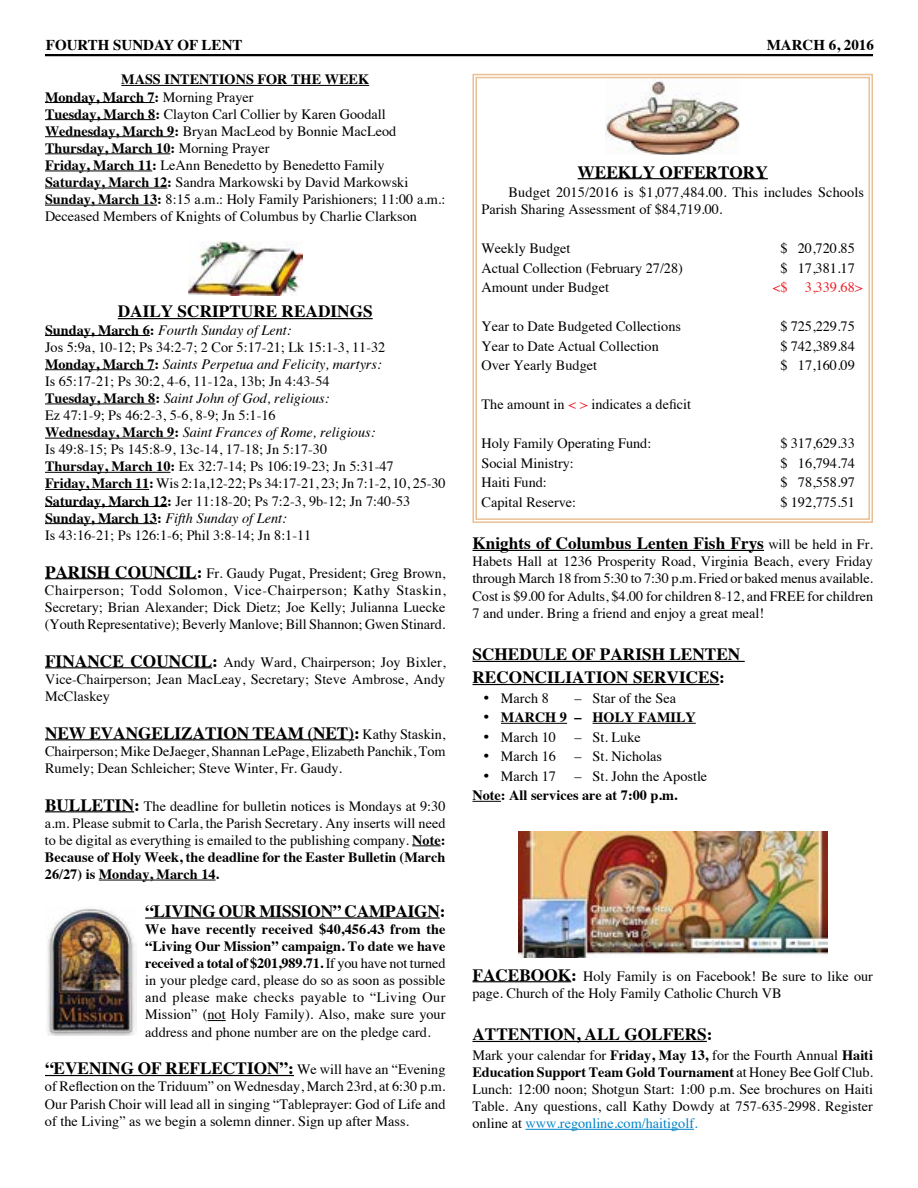
<style>
.page{position:relative;width:918px;height:1188px;background:#fff}
.page>*{position:absolute;margin:0;border:0;box-sizing:border-box;transform-origin:0 0}
.t1{font:700 17.25px/23.1px "Times";color:#000}
.t2{font:700 15px "Times";color:#000}
.t3{font:14.25px/17.1px "Times";color:#000;text-align:justify}
.t4{font:700 14.25px "Times";color:#000}
.t5{font:14.25px "Times";color:#ed1f24}
.s1{font-weight:700}
.s2{color:#ed1f24}
.s3{font-weight:400;font-size:14.25px}
.s4{font-style:italic}
.s5{font-weight:700;font-size:17.25px}
.s6{color:#0084c7}
</style>
<div class="page">
<hr style="left:45px;top:54px;width:828px;height:2px;background:#000">
<svg style="left:472px;top:73px;width:401px;height:450px"></svg>
<hr style="left:121px;top:85px;width:248px;height:1px;background:#000">
<hr style="left:45px;top:102px;width:110px;height:1px;background:#000">
<hr style="left:45px;top:119px;width:110px;height:1px;background:#000">
<hr style="left:45px;top:136px;width:129px;height:1px;background:#000">
<hr style="left:45px;top:153px;width:125px;height:1px;background:#000">
<hr style="left:45px;top:170px;width:107px;height:1px;background:#000">
<hr style="left:45px;top:188px;width:122px;height:1px;background:#000">
<hr style="left:45px;top:205px;width:112px;height:1px;background:#000">
<hr style="left:118px;top:318px;width:255px;height:1px;background:#000">
<hr style="left:45px;top:335px;width:105px;height:1px;background:#000">
<hr style="left:45px;top:369px;width:110px;height:1px;background:#000">
<hr style="left:45px;top:403px;width:110px;height:1px;background:#000">
<hr style="left:45px;top:438px;width:129px;height:1px;background:#000">
<hr style="left:45px;top:472px;width:125px;height:1px;background:#000">
<hr style="left:45px;top:489px;width:104px;height:1px;background:#000">
<hr style="left:45px;top:506px;width:122px;height:1px;background:#000">
<hr style="left:45px;top:523px;width:112px;height:1px;background:#000">
<hr style="left:45px;top:578px;width:152px;height:1px;background:#000">
<hr style="left:45px;top:667px;width:167px;height:1px;background:#000">
<hr style="left:45px;top:739px;width:309px;height:1px;background:#000">
<hr style="left:45px;top:811px;width:89px;height:1px;background:#000">
<svg style="left:412px;top:845px;width:29px;height:1px"></svg>
<hr style="left:99px;top:880px;width:117px;height:1px;background:#000">
<hr style="left:145px;top:917px;width:295px;height:2px;background:#000">
<svg style="left:208px;top:1020px;width:18px;height:1px"></svg>
<hr style="left:45px;top:1075px;width:249px;height:1px;background:#000">
<img style="left:188px;top:241px;width:114px;height:54px">
<img style="left:47px;top:908px;width:89px;height:128px">
<hr style="left:578px;top:178px;width:190px;height:1px;background:#000">
<hr style="left:472px;top:550px;width:292px;height:1px;background:#000">
<hr style="left:472px;top:661px;width:273px;height:1px;background:#000">
<hr style="left:472px;top:684px;width:247px;height:1px;background:#000">
<hr style="left:501px;top:723px;width:66px;height:1px;background:#000">
<hr style="left:592px;top:723px;width:104px;height:1px;background:#000">
<svg style="left:472px;top:801px;width:29px;height:1px"></svg>
<hr style="left:472px;top:981px;width:99px;height:1px;background:#000">
<hr style="left:472px;top:1041px;width:235px;height:1px;background:#000">
<hr style="left:526px;top:1129px;width:168px;height:1px;background:#0084c7">
<img style="left:606px;top:80px;width:134px;height:74px">
<img style="left:518px;top:832px;width:309px;height:126px">
<p class="t2" style="left:46px;top:31px;width:198px">FOURTH SUNDAY OF LENT</p>
<p class="t2" style="left:767px;top:31px;width:109px">MARCH 6, 2016</p>
<p class="t3" style="left:45px;top:70px;width:402px;text-align:left;text-indent:76px"><span class="s1">MASS INTENTIONS FOR THE WEEK<br>Monday, March 7:</span> Morning Prayer<br><span class="s1">Tuesday, March 8:</span> Clayton Carl Collier by Karen Goodall <span class="s1">Wednesday, March 9:</span> Bryan MacLeod by Bonnie MacLeod <span class="s1">Thursday, March 10:</span> Morning Prayer<br><span class="s1">Friday, March 11:</span> LeAnn Benedetto by Benedetto Family <span class="s1">Saturday, March 12:</span> Sandra Markowski by David Markowski <span class="s1">Sunday, March 13:</span> 8:15 a.m.: Holy Family Parishioners; 11:00 a.m.:<br>Deceased Members of Knights of Columbus by Charlie Clarkson</p>
<p class="t1" style="left:578px;top:158px;width:192px">WEEKLY OFFERTORY</p>
<p class="t3" style="left:481px;top:183px;width:384px;text-indent:27px">Budget 2015/2016 is $1,077,484.00. This includes Schools<br>Parish Sharing Assessment of $84,719.00.</p>
<p class="t3" style="left:481px;top:239px;width:91px">Weekly Budget</p>
<p class="t3" style="left:780px;top:239px;width:76px">$ 20,720.85</p>
<p class="t3" style="left:482px;top:258px;width:203px">Actual Collection (February 27/28)</p>
<p class="t3" style="left:780px;top:258px;width:76px">$ 17,381.17</p>
<p class="t3" style="left:482px;top:278px;width:129px">Amount under Budget</p>
<p class="t5" style="left:772px;top:274px;width:92px">&lt;$ 3,339.68&gt;</p>
<p class="t3" style="left:482px;top:317px;width:201px">Year to Date Budgeted Collections</p>
<p class="t3" style="left:780px;top:317px;width:76px">$ 725,229.75</p>
<p class="t3" style="left:482px;top:336px;width:179px">Year to Date Actual Collection</p>
<p class="t3" style="left:780px;top:336px;width:76px">$ 742,389.84</p>
<p class="t3" style="left:482px;top:356px;width:117px">Over Yearly Budget</p>
<p class="t3" style="left:780px;top:356px;width:76px">$ 17,160.09</p>
<p class="t3" style="left:482px;top:395px;width:211px">The amount in <span class="s2">&lt; &gt;</span> indicates a deficit</p>
<p class="t3" style="left:482px;top:434px;width:171px">Holy Family Operating Fund:</p>
<p class="t3" style="left:780px;top:434px;width:76px">$ 317,629.33</p>
<p class="t3" style="left:482px;top:453px;width:94px">Social Ministry:</p>
<p class="t3" style="left:780px;top:453px;width:76px">$ 16,794.74</p>
<p class="t3" style="left:482px;top:473px;width:67px">Haiti Fund:</p>
<p class="t3" style="left:780px;top:473px;width:76px">$ 78,558.97</p>
<p class="t3" style="left:482px;top:492px;width:96px">Capital Reserve:</p>
<p class="t3" style="left:780px;top:492px;width:76px">$ 192,775.51</p>
<p class="t1" style="left:472px;top:530px;width:402px">Knights of Columbus Lenten Fish Frys <span class="s3">will be held in Fr.</span></p>
<p class="t3" style="left:473px;top:552px;width:402px">Habets Hall at 1236 Prosperity Road, Virginia Beach, every Friday through March 18 from 5:30 to 7:30 p.m. Fried or baked menus available.<br>Cost is $9.00 for Adults, $4.00 for children 8-12, and FREE for children 7 and under. Bring a friend and enjoy a great meal!</p>
<p class="t1" style="left:472px;top:641px;width:269px">SCHEDULE OF PARISH LENTEN<br>RECONCILIATION SERVICES:</p>
<p class="t3" style="left:483px;top:688px;width:67px">• March 8</p>
<p class="t3" style="left:574px;top:688px;width:103px">– Star of the Sea</p>
<p class="t4" style="left:483px;top:704px;width:214px">• MARCH 9 – HOLY FAMILY</p>
<p class="t3" style="left:483px;top:727px;width:75px">• March 10</p>
<p class="t3" style="left:574px;top:727px;width:68px">– St. Luke</p>
<p class="t3" style="left:483px;top:747px;width:75px">• March 16</p>
<p class="t3" style="left:574px;top:747px;width:89px">– St. Nicholas</p>
<p class="t3" style="left:483px;top:766px;width:75px">• March 17</p>
<p class="t3" style="left:574px;top:766px;width:134px">– St. John the Apostle</p>
<p class="t4" style="left:472px;top:782px;width:206px">Note: All services are at 7:00 p.m.</p>
<p class="t1" style="left:118px;top:298px;width:256px">DAILY SCRIPTURE READINGS</p>
<p class="t3" style="left:45px;top:320px;width:402px;text-align:left"><span class="s1">Sunday, March 6:</span> <span class="s4">Fourth Sunday of Lent:<br></span>Jos 5:9a, 10-12; Ps 34:2-7; 2 Cor 5:17-21; Lk 15:1-3, 11-32<br><span class="s1">Monday, March 7:</span> <span class="s4">Saints Perpetua and Felicity, martyrs:<br></span>Is 65:17-21; Ps 30:2, 4-6, 11-12a, 13b; Jn 4:43-54<br><span class="s1">Tuesday, March 8:</span> <span class="s4">Saint John of God, religious:<br></span>Ez 47:1-9; Ps 46:2-3, 5-6, 8-9; Jn 5:1-16<br><span class="s1">Wednesday, March 9:</span> <span class="s4">Saint Frances of Rome, religious:<br></span>Is 49:8-15; Ps 145:8-9, 13c-14, 17-18; Jn 5:17-30<br><span class="s1">Thursday, March 10:</span> Ex 32:7-14; Ps 106:19-23; Jn 5:31-47<br><span class="s1">Friday, March 11:</span> Wis 2:1a,12-22; Ps 34:17-21, 23; Jn 7:1-2, 10, 25-30<br><span class="s1">Saturday, March 12:</span> Jer 11:18-20; Ps 7:2-3, 9b-12; Jn 7:40-53<br><span class="s1">Sunday, March 13:</span> <span class="s4">Fifth Sunday of Lent:<br></span>Is 43:16-21; Ps 126:1-6; Phil 3:8-14; Jn 8:1-11</p>
<p class="t3" style="left:45px;top:563px;width:402px"><span class="s5">PARISH COUNCIL:</span> Fr. Gaudy Pugat, President; Greg Brown, Chairperson; Todd Solomon, Vice-Chairperson; Kathy Staskin, Secretary; Brian Alexander; Dick Dietz; Joe Kelly; Julianna Luecke (Youth Representative); Beverly Manlove; Bill Shannon; Gwen Stinard.</p>
<p class="t3" style="left:45px;top:652px;width:402px"><span class="s5">FINANCE COUNCIL:</span> Andy Ward, Chairperson; Joy Bixler, Vice-Chairperson; Jean MacLeay, Secretary; Steve Ambrose, Andy McClaskey</p>
<p class="t1" style="left:45px;top:719px;width:402px">NEW EVANGELIZATION TEAM (NET): <span class="s3">Kathy Staskin,</span></p>
<p class="t3" style="left:45px;top:741px;width:402px">Chairperson; Mike DeJaeger, Shannan LePage, Elizabeth Panchik, Tom<br>Rumely; Dean Schleicher; Steve Winter, Fr. Gaudy.</p>
<p class="t3" style="left:45px;top:796px;width:402px"><span class="s5">BULLETIN:</span> The deadline for bulletin notices is Mondays at 9:30 a.m. Please submit to Carla, the Parish Secretary. Any inserts will need to be digital as everything is emailed to the publishing company. <span class="s1">Note:<br>Because of Holy Week, the deadline for the Easter Bulletin (March 26/27) is Monday, March 14.</span></p>
<p class="t1" style="left:145px;top:898px;width:302px">“LIVING OUR MISSION” CAMPAIGN:</p>
<p class="t3" style="left:145px;top:919px;width:302px"><span class="s1">We have recently received $40,456.43 from the “Living Our Mission” campaign. To date we have received a total of $201,989.71.</span> If you have not turned in your pledge card, please do so as soon as possible and please make checks payable to “Living Our Mission” (not Holy Family). Also, make sure your address and phone number are on the pledge card.</p>
<p class="t1" style="left:45px;top:1055px;width:402px">“EVENING OF REFLECTION”: <span class="s3">We will have an “Evening</span></p>
<p class="t3" style="left:45px;top:1077px;width:402px">of Reflection on the Triduum” on Wednesday, March 23rd, at 6:30 p.m.<br>Our Parish Choir will lead all in singing “Tableprayer: God of Life and of the Living” as we begin a solemn dinner. Sign up after Mass.</p>
<p class="t3" style="left:472px;top:966px;width:402px"><span class="s5">FACEBOOK:</span> Holy Family is on Facebook! Be sure to like our page. Church of the Holy Family Catholic Church VB</p>
<p class="t1" style="left:472px;top:1021px;width:242px">ATTENTION, ALL GOLFERS:</p>
<p class="t3" style="left:472px;top:1045px;width:402px">Mark your calendar for <span class="s1">Friday, May 13,</span> for the Fourth Annual <span class="s1">Haiti Education Support Team Gold Tournament</span> at Honey Bee Golf Club.<br>Lunch: 12:00 noon; Shotgun Start: 1:00 p.m. See brochures on Haiti Table. Any questions, call Kathy Dowdy at 757-635-2998. Register online at <span class="s6">www.regonline.com/haitigolf.</span></p>
</div>
